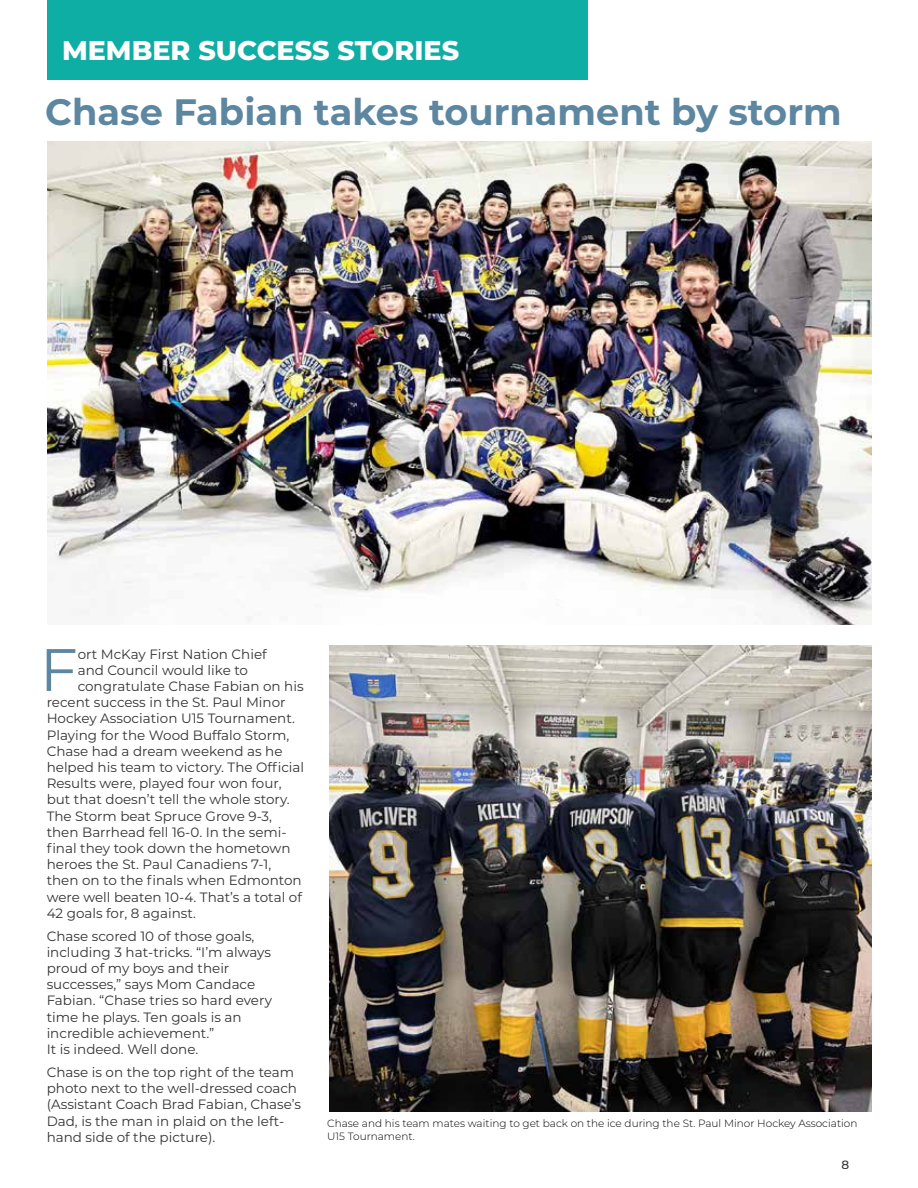
<style>
.page{position:relative;width:918px;height:1188px;background:#fff}
.page>*{position:absolute;margin:0;border:0;box-sizing:border-box;transform-origin:0 0}
.t1{font:59.85px "Montserrat";color:#5d87a1}
.t2{font:700 36.75px "Montserrat";color:#5d87a1}
.t3{font:800 27px "Montserrat";color:#fff}
.t4{font:13.5px/16.2px "Montserrat";color:#333334}
.t5{font:500 12px "Montserrat";color:#333334}
.t6{font:300 10.5px/12.6px "Montserrat";color:#000}
</style>
<div class="page">
<div style="left:47px;top:0;width:540px;height:80px;background:#0faea4"></div>
<img style="left:48px;top:142px;width:823px;height:483px">
<img style="left:329px;top:645px;width:542px;height:467px">
<h3 class="t3" style="left:62px;top:31px;width:399px">MEMBER SUCCESS STORIES</h3>
<h2 class="t2" style="left:45px;top:85px;width:798px">Chase Fabian takes tournament by storm</h2>
<h1 class="t1" style="left:40px;top:629px;width:39px">F</h1>
<p class="t4" style="left:78px;top:645px;width:191px">ort McKay First Nation Chief</p>
<p class="t4" style="left:78px;top:661px;width:172px">and Council would like to</p>
<p class="t4" style="left:78px;top:678px;width:227px">congratulate Chase Fabian on his</p>
<p class="t4" style="left:47px;top:694px;width:240px">recent success in the St. Paul Minor</p>
<p class="t4" style="left:47px;top:710px;width:250px">Hockey Association U15 Tournament.</p>
<p class="t4" style="left:47px;top:726px;width:244px">Playing for the Wood Buffalo Storm,</p>
<p class="t4" style="left:47px;top:742px;width:237px">Chase had a dream weekend as he</p>
<p class="t4" style="left:47px;top:759px;width:259px">helped his team to victory. The Official</p>
<p class="t4" style="left:47px;top:775px;width:236px">Results were, played four won four,</p>
<p class="t4" style="left:47px;top:791px;width:245px">but that doesn’t tell the whole story.</p>
<p class="t4" style="left:47px;top:807px;width:227px">The Storm beat Spruce Grove 9-3,</p>
<p class="t4" style="left:47px;top:823px;width:242px">then Barrhead fell 16-0. In the semi-</p>
<p class="t4" style="left:47px;top:840px;width:245px">final they took down the hometown</p>
<p class="t4" style="left:47px;top:856px;width:226px">heroes the St. Paul Canadiens 7-1,</p>
<p class="t4" style="left:47px;top:872px;width:257px">then on to the finals when Edmonton</p>
<p class="t4" style="left:47px;top:888px;width:257px">were well beaten 10-4. That’s a total of</p>
<p class="t4" style="left:47px;top:904px;width:151px">42 goals for, 8 against.</p>
<p class="t4" style="left:47px;top:927px;width:227px">Chase scored 10 of those goals, including 3 hat-tricks. “I’m always proud of my boys and their successes,” says Mom Candace<br>Fabian. “Chase tries so hard every time he plays. Ten goals is an incredible achievement.”<br>It is indeed. Well done.</p>
<p class="t4" style="left:47px;top:1064px;width:256px">Chase is on the top right of the team photo next to the well-dressed coach (Assistant Coach Brad Fabian, Chase’s Dad, is the man in plaid on the left&shy;hand side of the picture).</p>
<p class="t6" style="left:327px;top:1117px;width:532px">Chase and his team mates waiting to get back on the ice during the St. Paul Minor Hockey Association<br>U15 Tournament.</p>
<p class="t5" style="left:842px;top:1157px;width:9px">8</p>
</div>
